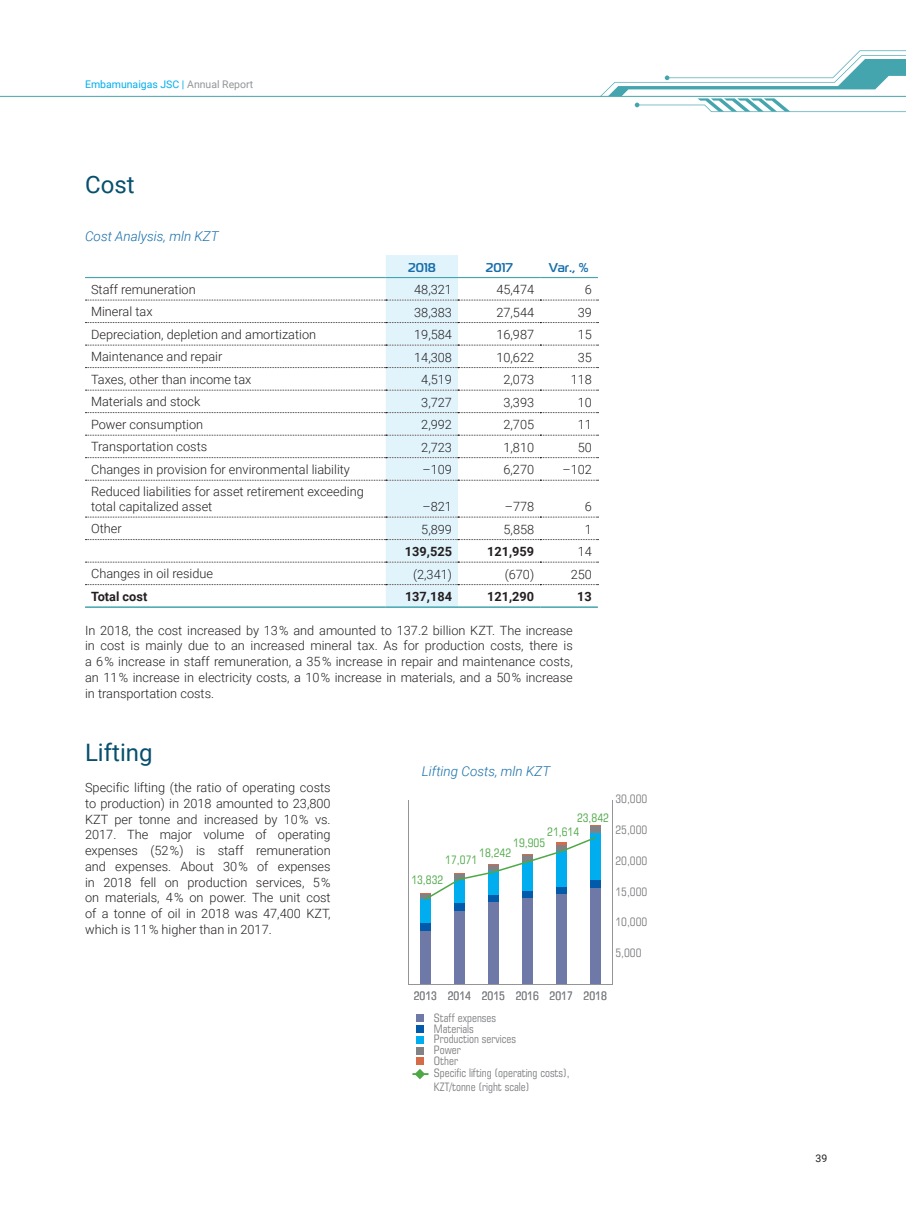
<style>
.page{position:relative;width:906px;height:1217px;background:#fff}
.page>*{position:absolute;margin:0;border:0;box-sizing:border-box;transform-origin:0 0}
.t1{font:24px "Roboto";color:#07506d}
.t2{font:italic 300 13.5px "Roboto";color:#166eaa}
.t3{font:300 12.75px/15.8px "Roboto";color:#231f20;text-align:justify}
.t4{font:700 12.75px "Roboto";color:#231f20}
.t5{font:700 12.75px "DS Magistral";color:#166eaa}
.t6{font:11.25px/10.8px "Europe Cond";color:#808285}
.t7{font:11.25px "Europe Cond";color:#4ea847}
.t8{font:10.5px "Roboto";color:#00aeef}
.t9{font:10.5px "Roboto";color:#231f20}
.s1{color:#939598}
</style>
<div class="page">
<svg style="left:85px;top:255px;width:513px;height:351px"></svg>
<hr style="left:85px;top:606px;width:301px;height:1px;background:#44a5ae">
<hr style="left:386px;top:606px;width:72px;height:1px;background:#44a5ae">
<hr style="left:458px;top:606px;width:82px;height:1px;background:#44a5ae">
<hr style="left:540px;top:606px;width:58px;height:1px;background:#44a5ae">
<hr style="left:408px;top:799px;width:1px;height:185px;background:#939598">
<div style="left:590px;top:826px;width:10px;height:6px;background:#808285"></div>
<div style="left:420px;top:899px;width:10px;height:23px;background:#00aeef"></div>
<div style="left:454px;top:880px;width:10px;height:23px;background:#00aeef"></div>
<div style="left:590px;top:832px;width:10px;height:47px;background:#00aeef"></div>
<div style="left:420px;top:922px;width:10px;height:9px;background:#015aaa"></div>
<div style="left:454px;top:903px;width:10px;height:7px;background:#015aaa"></div>
<div style="left:488px;top:894px;width:10px;height:7px;background:#015aaa"></div>
<div style="left:590px;top:879px;width:10px;height:9px;background:#015aaa"></div>
<div style="left:420px;top:931px;width:10px;height:52px;background:#6e79a7"></div>
<div style="left:454px;top:910px;width:10px;height:73px;background:#6e79a7"></div>
<div style="left:488px;top:901px;width:10px;height:82px;background:#6e79a7"></div>
<div style="left:522px;top:897px;width:10px;height:86px;background:#6e79a7"></div>
<div style="left:556px;top:894px;width:10px;height:89px;background:#6e79a7"></div>
<div style="left:590px;top:888px;width:10px;height:95px;background:#6e79a7"></div>
<hr style="left:408px;top:983px;width:204px;height:1px;background:#939598">
<hr style="left:612px;top:799px;width:1px;height:185px;background:#939598">
<svg style="left:420px;top:837px;width:176px;height:62px"></svg>
<div style="left:416px;top:1014px;width:7px;height:7px;background:#6e79a7"></div>
<div style="left:416px;top:1025px;width:7px;height:7px;background:#015aaa"></div>
<div style="left:416px;top:1036px;width:7px;height:7px;background:#00aeef"></div>
<div style="left:416px;top:1046px;width:7px;height:8px;background:#808285"></div>
<div style="left:416px;top:1057px;width:7px;height:7px;background:#d56c47"></div>
<svg style="left:412px;top:1069px;width:16px;height:10px"></svg>
<svg style="left:600px;top:50px;width:306px;height:62px"></svg>
<hr style="left:0;top:96px;width:906px;height:1px;background:#44a5ae">
<p class="t8" style="left:85px;top:78px;width:170px">Embamunaigas JSC | <span class="s1">Annual Report</span></p>
<h1 class="t1" style="left:85px;top:171px;width:51px">Cost</h1>
<p class="t2" style="left:85px;top:228px;width:135px">Cost Analysis, mln KZT</p>
<p class="t5" style="left:408px;top:259px;width:30px">2018</p>
<p class="t5" style="left:485px;top:259px;width:28px">2017</p>
<p class="t5" style="left:549px;top:259px;width:41px">Var., %</p>
<p class="t3" style="left:91px;top:281px;width:106px">Staff remuneration</p>
<p class="t3" style="left:414px;top:282px;width:39px">48,321</p>
<p class="t3" style="left:496px;top:282px;width:39px">45,474</p>
<p class="t3" style="left:585px;top:282px;width:9px">6</p>
<p class="t3" style="left:91px;top:304px;width:63px">Mineral tax</p>
<p class="t3" style="left:414px;top:304px;width:39px">38,383</p>
<p class="t3" style="left:496px;top:304px;width:39px">27,544</p>
<p class="t3" style="left:578px;top:304px;width:16px">39</p>
<p class="t3" style="left:91px;top:326px;width:226px">Depreciation, depletion and amortization</p>
<p class="t3" style="left:414px;top:327px;width:39px">19,584</p>
<p class="t3" style="left:496px;top:327px;width:39px">16,987</p>
<p class="t3" style="left:578px;top:327px;width:16px">15</p>
<p class="t3" style="left:91px;top:349px;width:133px">Maintenance and repair</p>
<p class="t3" style="left:414px;top:349px;width:39px">14,308</p>
<p class="t3" style="left:496px;top:349px;width:39px">10,622</p>
<p class="t3" style="left:578px;top:349px;width:16px">35</p>
<p class="t3" style="left:91px;top:371px;width:162px">Taxes, other than income tax</p>
<p class="t3" style="left:421px;top:372px;width:32px">4,519</p>
<p class="t3" style="left:503px;top:372px;width:32px">2,073</p>
<p class="t3" style="left:571px;top:372px;width:23px">118</p>
<p class="t3" style="left:91px;top:394px;width:111px">Materials and stock</p>
<p class="t3" style="left:421px;top:394px;width:32px">3,727</p>
<p class="t3" style="left:503px;top:394px;width:32px">3,393</p>
<p class="t3" style="left:578px;top:394px;width:16px">10</p>
<p class="t3" style="left:91px;top:416px;width:114px">Power consumption</p>
<p class="t3" style="left:421px;top:417px;width:32px">2,992</p>
<p class="t3" style="left:503px;top:417px;width:32px">2,705</p>
<p class="t3" style="left:578px;top:417px;width:16px">11</p>
<p class="t3" style="left:91px;top:439px;width:118px">Transportation costs</p>
<p class="t3" style="left:421px;top:439px;width:32px">2,723</p>
<p class="t3" style="left:503px;top:439px;width:32px">1,810</p>
<p class="t3" style="left:578px;top:439px;width:16px">50</p>
<p class="t3" style="left:91px;top:461px;width:260px">Changes in provision for environmental liability</p>
<p class="t3" style="left:422px;top:462px;width:31px">–109</p>
<p class="t3" style="left:503px;top:462px;width:32px">6,270</p>
<p class="t3" style="left:562px;top:462px;width:31px">–102</p>
<p class="t3" style="left:91px;top:483px;width:274px;line-height:15.3px">Reduced liabilities for asset retirement exceeding total capitalized asset</p>
<p class="t3" style="left:422px;top:498px;width:31px">–821</p>
<p class="t3" style="left:505px;top:498px;width:31px">–778</p>
<p class="t3" style="left:585px;top:498px;width:9px">6</p>
<p class="t3" style="left:91px;top:521px;width:32px">Other</p>
<p class="t3" style="left:421px;top:521px;width:32px">5,899</p>
<p class="t3" style="left:503px;top:521px;width:32px">5,858</p>
<p class="t3" style="left:585px;top:521px;width:9px">1</p>
<p class="t4" style="left:405px;top:544px;width:49px">139,525</p>
<p class="t4" style="left:487px;top:544px;width:49px">121,959</p>
<p class="t3" style="left:578px;top:543px;width:16px">14</p>
<p class="t3" style="left:91px;top:566px;width:123px">Changes in oil residue</p>
<p class="t3" style="left:413px;top:566px;width:40px">(2,341)</p>
<p class="t3" style="left:505px;top:566px;width:31px">(670)</p>
<p class="t3" style="left:571px;top:566px;width:23px">250</p>
<p class="t4" style="left:91px;top:588px;width:58px">Total cost</p>
<p class="t4" style="left:405px;top:589px;width:49px">137,184</p>
<p class="t4" style="left:487px;top:589px;width:49px">121,290</p>
<p class="t4" style="left:577px;top:589px;width:16px">13</p>
<p class="t3" style="left:85px;top:622px;width:489px">In 2018, the cost increased by 13 % and amounted to 137.2 billion KZT. The increase in cost is mainly due to an increased mineral tax. As for production costs, there is a 6 % increase in staff remuneration, a 35 % increase in repair and maintenance costs, an 11 % increase in electricity costs, a 10 % increase in materials, and a 50 % increase in transportation costs.</p>
<h1 class="t1" style="left:85px;top:738px;width:69px">Lifting</h1>
<p class="t3" style="left:85px;top:779px;width:247px">Specific lifting (the ratio of operating costs to production) in 2018 amounted to 23,800<br>KZT per tonne and increased by 10 % vs.<br>2017. The major volume of operating expenses (52 %) is staff remuneration and expenses. About 30 % of expenses in 2018 fell on production services, 5 % on materials, 4 % on power. The unit cost of a tonne of oil in 2018 was 47,400 KZT, which is 11 % higher than in 2017.</p>
<p class="t2" style="left:422px;top:763px;width:130px">Lifting Costs, mln KZT</p>
<p class="t6" style="left:615px;top:793px;width:33px">30,000</p>
<p class="t7" style="left:577px;top:810px;width:33px">23,842</p>
<p class="t7" style="left:547px;top:824px;width:33px">21,614</p>
<p class="t7" style="left:513px;top:835px;width:33px">19,905</p>
<p class="t7" style="left:479px;top:845px;width:33px">18,242</p>
<p class="t7" style="left:445px;top:852px;width:33px">17,071</p>
<p class="t7" style="left:411px;top:872px;width:33px">13,832</p>
<p class="t6" style="left:615px;top:824px;width:33px">25,000</p>
<p class="t6" style="left:615px;top:855px;width:33px">20,000</p>
<p class="t6" style="left:615px;top:885px;width:33px">15,000</p>
<p class="t6" style="left:615px;top:916px;width:33px">10,000</p>
<p class="t6" style="left:615px;top:947px;width:28px">5,000</p>
<p class="t6" style="left:414px;top:990px;width:195px">2013 2014 2015 2016 2017 2018</p>
<p class="t6" style="left:434px;top:1011px;width:84px">Staff expenses<br>Materials<br>Production services<br>Power<br>Other</p>
<p class="t6" style="left:434px;top:1066px;width:137px;line-height:13.5px">Specific lifting (operating costs),<br>KZT/tonne (right scale)</p>
<p class="t9" style="left:815px;top:1151px;width:13px">39</p>
</div>
